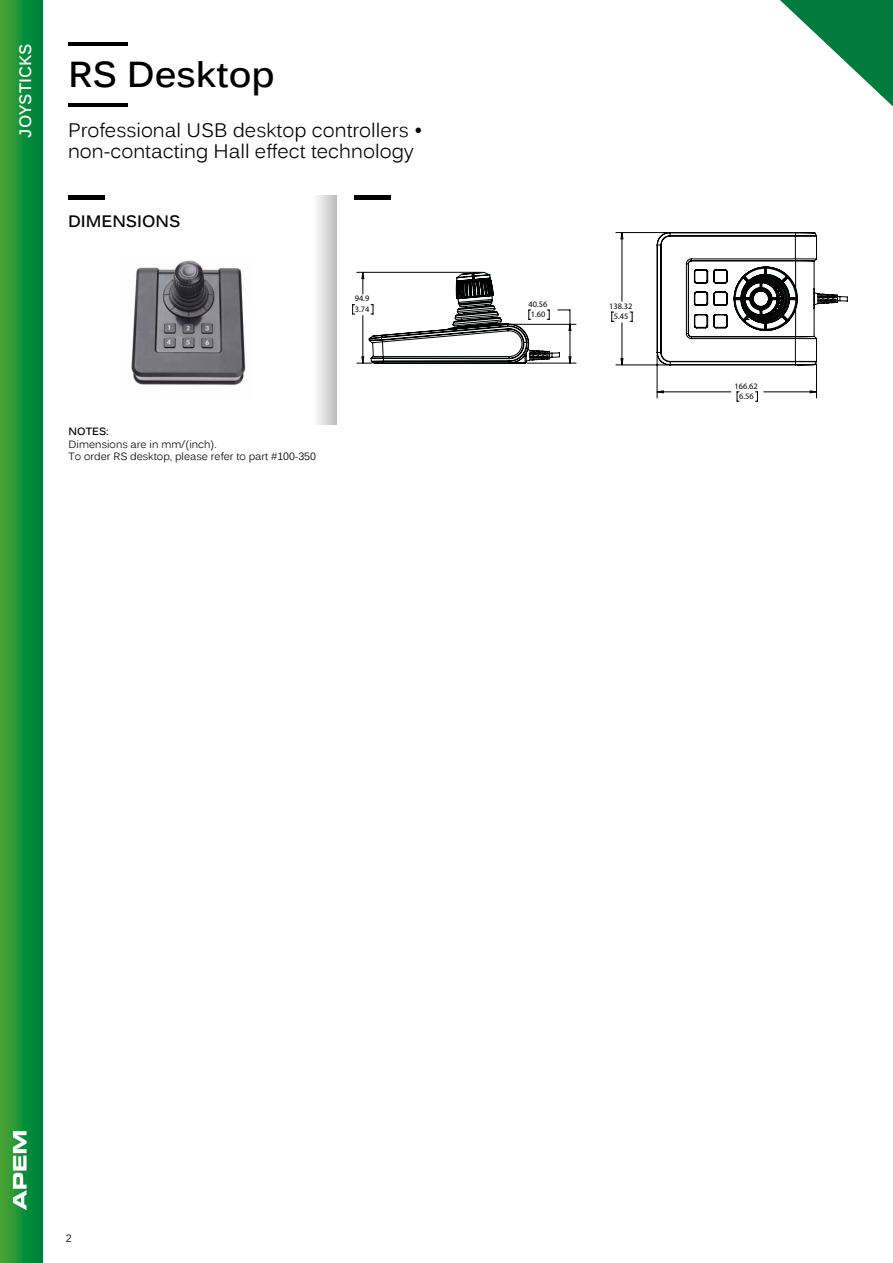
<style>
.page{position:relative;width:893px;height:1263px;background:#fff}
.page>*{position:absolute;margin:0;border:0;box-sizing:border-box;transform-origin:0 0}
.t1{font:700 36px "Kalinga";color:#000}
.t2{font:19.5px/21px "Kalinga";color:#000}
.t3{font:700 16.5px "Kalinga";color:#000}
.t4{font:700 16.5px "Kalinga";color:#fff}
.t5{font:10.5px/12.6px "Kalinga";color:#000}
.t6{font:700 10.5px "Kalinga";color:#000}
.t7{font:8.4px/10.6px "Arial";color:#010202}
</style>
<div class="page">
<hr style="left:68px;top:103px;width:59px;height:3px;background:#000">
<hr style="left:68px;top:43px;width:59px;height:3px;background:#000">
<hr style="left:616px;top:232px;width:52px;height:1px;background:#010202">
<svg style="left:755px;top:393px;width:3px;height:9px"></svg>
<hr style="left:816px;top:364px;width:1px;height:34px;background:#010202">
<hr style="left:657px;top:355px;width:1px;height:43px;background:#010202">
<svg style="left:362px;top:233px;width:454px;height:160px"></svg>
<svg style="left:352px;top:272px;width:219px;height:92px"></svg>
<svg style="left:657px;top:232px;width:191px;height:134px"></svg>
<hr style="left:69px;top:196px;width:36px;height:4px;background:#000">
<hr style="left:354px;top:196px;width:36px;height:4px;background:#000">
<img style="left:131px;top:260px;width:115px;height:125px">
<svg style="left:317px;top:196px;width:19px;height:229px;background:#d9d9d9"></svg>
<svg style="left:0;top:0;width:42px;height:1263px;background:#1e9338"></svg>
<svg style="left:13px;top:1131px;width:14px;height:79px"></svg>
<svg style="left:780px;top:0;width:113px;height:106px"></svg>
<p class="t4" style="left:15px;top:138px;width:96px;rotate:-90deg">JOYSTICKS</p>
<h1 class="t1" style="left:68px;top:51px;width:208px">RS Desktop</h1>
<p class="t2" style="left:68px;top:122px;width:356px">Professional USB desktop controllers • non-contacting Hall effect technology</p>
<p class="t3" style="left:68px;top:210px;width:114px">DIMENSIONS</p>
<p class="t7" style="left:355px;top:293px;width:16px">94.9<br>3.74</p>
<p class="t7" style="left:529px;top:298px;width:20px">40.56<br>1.60</p>
<p class="t7" style="left:609px;top:300px;width:25px;text-align:center">138.32<br>5.45</p>
<p class="t6" style="left:69px;top:424px;width:42px">NOTES:</p>
<p class="t5" style="left:69px;top:439px;width:249px">Dimensions are in mm/(inch).<br>To order RS desktop, please refer to part #100-350</p>
<p class="t7" style="left:734px;top:380px;width:25px;text-align:center">166.62<br>6.56</p>
<p class="t5" style="left:66px;top:1232px;width:7px">2</p>
</div>
